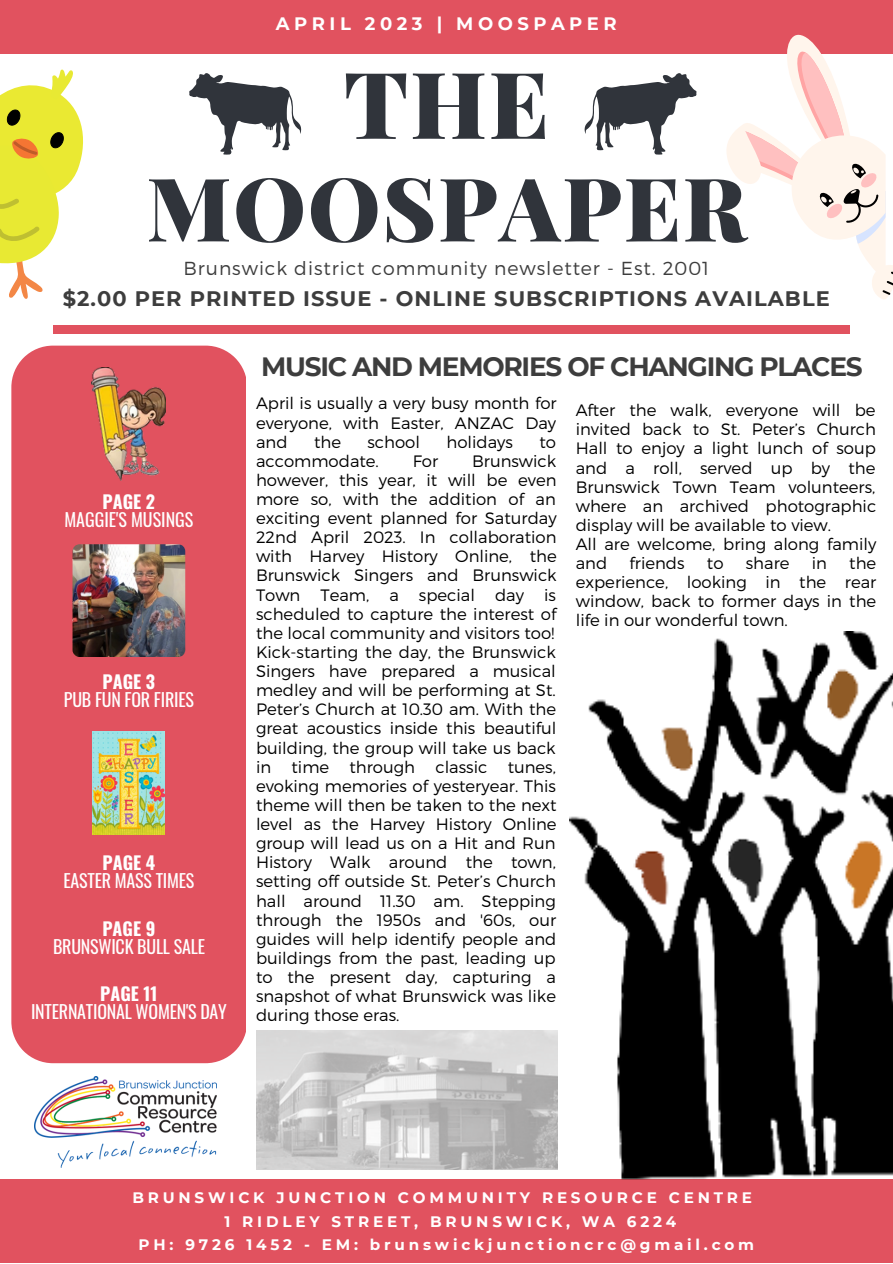
<style>
.page{position:relative;width:893px;height:1264px;background:#fff}
.page>*{position:absolute;margin:0;border:0;box-sizing:border-box;transform-origin:0 0}
.t1{font:900 92.55px "Playfair Display";color:#30343b}
.t2{font:900 88.05px "Playfair Display";letter-spacing:.02em;color:#30343b}
.t3{font:700 26.4px "Montserrat";letter-spacing:-.05em;color:#3d3d3d}
.t4{font:700 21px "Montserrat";letter-spacing:.05em;color:#3d3d3d}
.t5{font:300 18.9px "Montserrat";letter-spacing:.05em;color:#3d3d3d}
.t6{font:18px "Oswald";letter-spacing:-.01em;color:#fff}
.t7{font:700 18px "Oswald";color:#fff}
.t8{font:700 18px "Montserrat";letter-spacing:.25em;color:#fff}
.t9{font:300 16.5px/19px "Montserrat";color:#000;text-align:justify}
.t10{font:700 15.15px "Montserrat";letter-spacing:.25em;color:#fff}
</style>
<div class="page">
<div style="left:0;top:0;width:892px;height:53px;background:#e1525f"></div>
<div style="left:0;top:1179px;width:892px;height:83px;background:#e1525f"></div>
<div style="left:53px;top:326px;width:796px;height:8px;background:#e1525f"></div>
<svg style="left:584px;top:73px;width:112px;height:82px"></svg>
<svg style="left:189px;top:73px;width:112px;height:82px"></svg>
<div style="left:11px;top:345px;width:235px;height:718px;background:#e1525f"></div>
<img style="left:34px;top:1076px;width:183px;height:91px">
<img style="left:72px;top:544px;width:113px;height:113px;border-radius:7px">
<img style="left:92px;top:367px;width:74px;height:113px">
<img style="left:257px;top:1030px;width:300px;height:139px">
<img style="left:570px;top:631px;width:322px;height:548px">
<svg style="left:726px;top:34px;width:166px;height:265px"></svg>
<svg style="left:0;top:69px;width:83px;height:230px"></svg>
<img style="left:93px;top:731px;width:72px;height:103px">
<p class="t8" style="left:276px;top:12px;width:342px">APRIL 2023 | MOOSPAPER</p>
<h1 class="t1" style="left:344px;top:39px;width:207px">THE</h1>
<h2 class="t2" style="left:146px;top:146px;width:601px">MOOSPAPER</h2>
<p class="t5" style="left:183px;top:255px;width:527px">Brunswick district community newsletter - Est. 2001</p>
<p class="t4" style="left:63px;top:286px;width:768px">$2.00 PER PRINTED ISSUE - ONLINE SUBSCRIPTIONS AVAILABLE</p>
<p class="t7" style="left:103px;top:487px;width:54px">PAGE 2</p>
<p class="t6" style="left:64px;top:505px;width:130px">MAGGIE'S MUSINGS</p>
<p class="t7" style="left:103px;top:667px;width:54px">PAGE 3</p>
<p class="t6" style="left:64px;top:685px;width:131px">PUB FUN FOR FIRIES</p>
<p class="t7" style="left:102px;top:848px;width:54px">PAGE 4</p>
<p class="t6" style="left:63px;top:866px;width:132px">EASTER MASS TIMES</p>
<p class="t7" style="left:102px;top:914px;width:54px">PAGE 9</p>
<p class="t6" style="left:53px;top:932px;width:153px">BRUNSWICK BULL SALE</p>
<p class="t7" style="left:100px;top:979px;width:59px">PAGE 11</p>
<p class="t6" style="left:31px;top:997px;width:197px">INTERNATIONAL WOMEN'S DAY</p>
<h3 class="t3" style="left:261px;top:350px;width:603px">MUSIC AND MEMORIES OF CHANGING PLACES</h3>
<p class="t9" style="left:256px;top:393px;width:302px">April is usually a very busy month for everyone, with Easter, ANZAC Day and</p>
<p class="t9" style="left:314px;top:431px;width:29px">the</p>
<p class="t9" style="left:367px;top:431px;width:54px">school</p>
<p class="t9" style="left:446px;top:431px;width:68px">holidays</p>
<p class="t9" style="left:539px;top:431px;width:18px">to</p>
<p class="t9" style="left:256px;top:450px;width:124px">accommodate.</p>
<p class="t9" style="left:412px;top:450px;width:27px">For</p>
<p class="t9" style="left:256px;top:450px;width:302px;text-align:left;text-indent:216px">Brunswick however, this year, it will be even more so, with the addition of an exciting event planned for Saturday<br>22nd April 2023. In collaboration with Harvey History Online, the<br>Brunswick Singers and Brunswick<br>Town Team, a special day is scheduled to capture the interest of the local community and visitors too!<br>Kick-starting the day, the Brunswick<br>Singers have prepared a musical medley and will be performing at St.<br>Peter’s Church at 10.30 am. With the great acoustics inside this beautiful building, the group will take us back in time through classic tunes, evoking memories of yesteryear. This theme will then be taken to the next level as the Harvey History Online group will lead us on a Hit and Run<br>History Walk around the town, setting off outside St. Peter’s Church hall around 11.30 am. Stepping through the 1950s and '60s, our guides will help identify people and buildings from the past, leading up to the present day, capturing a snapshot of what Brunswick was like during those eras.</p>
<p class="t9" style="left:575px;top:400px;width:302px;text-align:left">After the walk, everyone will be invited back to St. Peter’s Church<br>Hall to enjoy a light lunch of soup and a roll, served up by the<br>Brunswick Town Team volunteers, where an archived photographic display will be available to view.<br>All are welcome, bring along family and</p>
<p class="t9" style="left:629px;top:553px;width:57px">friends</p>
<p class="t9" style="left:706px;top:553px;width:18px">to</p>
<p class="t9" style="left:745px;top:553px;width:45px">share</p>
<p class="t9" style="left:811px;top:553px;width:17px">in</p>
<p class="t9" style="left:575px;top:553px;width:302px;text-indent:273px">the experience, looking in the rear window, back to former days in the life in our wonderful town.</p>
<p class="t10" style="left:132px;top:1188px;width:621px">BRUNSWICK JUNCTION COMMUNITY RESOURCE CENTRE</p>
<p class="t10" style="left:224px;top:1212px;width:453px">1 RIDLEY STREET, BRUNSWICK, WA 6224</p>
<p class="t10" style="left:138px;top:1235px;width:617px">PH: 9726 1452 - EM: brunswickjunctioncrc@gmail.com</p>
</div>
